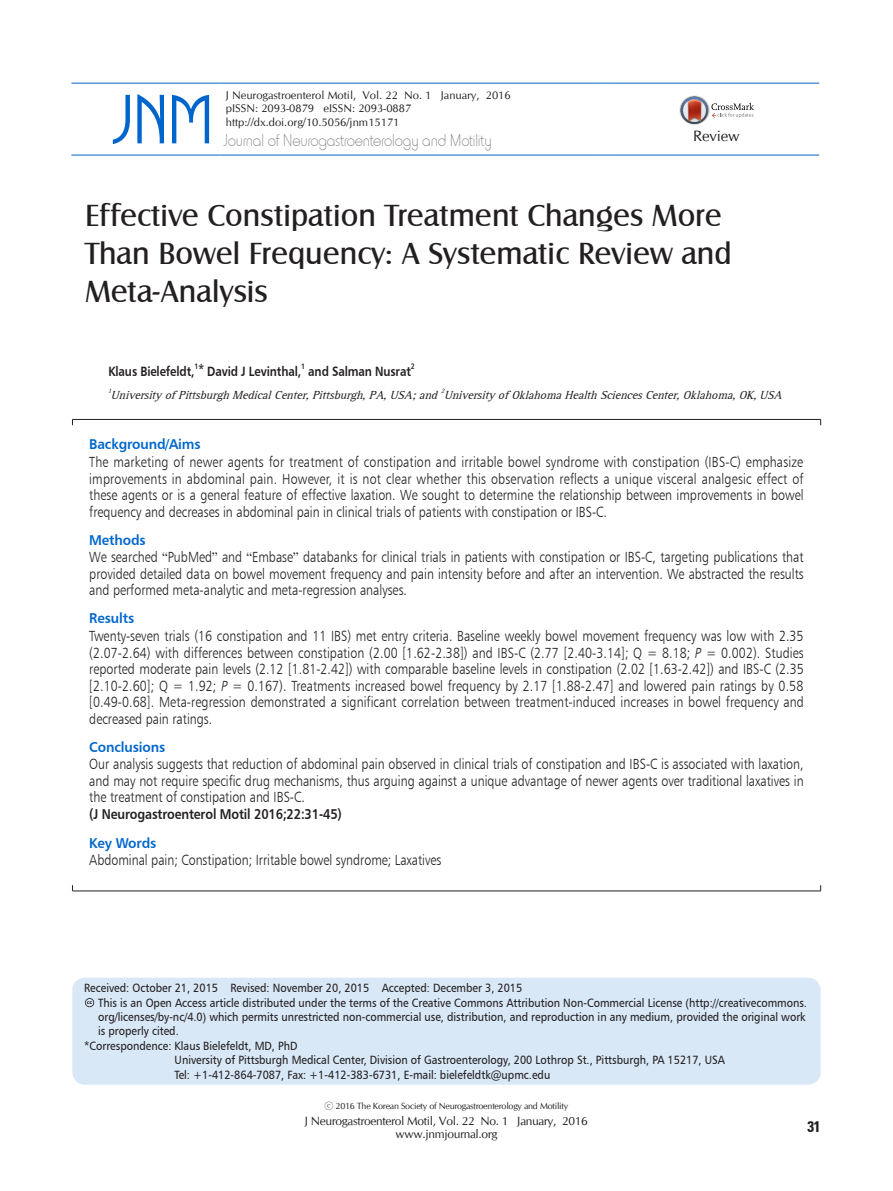
<style>
.page{position:relative;width:893px;height:1191px;background:#fff}
.page>*{position:absolute;margin:0;border:0;box-sizing:border-box;transform-origin:0 0}
.t1{font:500 64.5px "Busorama IT Cby BT";color:#06c}
.t2{font:31.5px/37.8px "Castle T";color:#231f20}
.t3{font:18px "Horatio D Ligh";letter-spacing:-.015em;color:#787878;scale:.9 1}
.t4{font:15.3px "Univeconbol";color:#231f20}
.t5{font:15px "CG Omega";letter-spacing:-.01em;color:#231f20}
.t6{font:14.7px/16.5px "Humanist 777 BT Light B";color:#231f20;text-align:justify;scale:.85 1}
.t7{font:14.25px "Humanist 777 BT Bold B";letter-spacing:-.01em;color:#06c;scale:.95 1}
.t8{font:14.25px "Humanist 777 BT Bold B";letter-spacing:-.01em;color:#231f20;scale:.87 1}
.t9{font:13.5px "Humanist 777 BT Bold B";letter-spacing:-.01em;color:#231f20;scale:.85 1}
.t10{font:12px "Humanist 777 BT Roman B";color:#231f20;scale:.9 1}
.t11{font:italic 12px "Rotisser";color:#231f20}
.t12{font:12px/13.5px "CG Omega";letter-spacing:-.025em;color:#231f20;text-align:center}
.t13{font:11.25px/13.5px "CG Omega";color:#231f20}
.t14{font:9px "CG Omega";letter-spacing:-.025em;color:#231f20}
.t15{font:7.8px "Humanist 777 BT Bold B";color:#231f20;scale:.85 1}
.t16{font:italic 7.05px "Rotisser";color:#231f20}
.s1{font-family:"Times"}
.s2{font-style:italic}
.s3{font-family:"Batang Che"}
</style>
<div class="page">
<hr style="left:72px;top:419px;width:749px;height:1px;background:#231f20">
<hr style="left:72px;top:890px;width:749px;height:1px;background:#231f20">
<div style="left:72px;top:977px;width:749px;height:107px;background:#d9e8f7;border-radius:13px"></div>
<svg style="left:85px;top:998px;width:10px;height:10px"></svg>
<hr style="left:71px;top:83px;width:148px;height:1px;background:#06c">
<hr style="left:71px;top:155px;width:148px;height:1px;background:#06c">
<hr style="left:219px;top:83px;width:378px;height:1px;background:#06c">
<svg style="left:597px;top:83px;width:17px;height:1px"></svg>
<hr style="left:614px;top:83px;width:205px;height:1px;background:#06c">
<hr style="left:614px;top:155px;width:205px;height:1px;background:#06c">
<svg style="left:597px;top:155px;width:17px;height:1px"></svg>
<hr style="left:219px;top:155px;width:378px;height:1px;background:#06c">
<img style="left:679px;top:95px;width:22px;height:30px">
<svg style="left:681px;top:97px;width:73px;height:27px"></svg>
<h1 class="t1" style="left:112px;top:81px;width:102px">JNM</h1>
<p class="t13" style="left:226px;top:89px;width:286px">J Neurogastroenterol Motil, Vol. 22 No. 1 January, 2016 pISSN: 2093-0879 eISSN: 2093-0887 http://dx.doi.org/10.5056/jnm15171</p>
<p class="t3" style="left:224px;top:130px;width:299px">Journal of Neurogastroenterology and Motility</p>
<p class="t5" style="left:693px;top:127px;width:48px">Review</p>
<h2 class="t2" style="left:85px;top:197px;width:648px">Effective Constipation Treatment Changes More<br>Than Bowel Frequency: A Systematic Review and<br>Meta-Analysis</h2>
<p class="t9" style="left:108px;top:362px;width:228px">Klaus Bielefeldt,<sup>1</sup>* David J Levinthal,</p>
<p class="t15" style="left:301px;top:362px;width:6px">1</p>
<p class="t9" style="left:308px;top:362px;width:122px">and Salman Nusrat</p>
<p class="t15" style="left:411px;top:362px;width:6px">2</p>
<p class="t16" style="left:108px;top:387px;width:7px">1</p>
<p class="t11" style="left:111px;top:388px;width:676px">University of Pittsburgh Medical Center, Pittsburgh, PA, USA; and University of Oklahoma Health Sciences Center, Oklahoma, OK, USA</p>
<p class="t16" style="left:441px;top:387px;width:7px">2</p>
<p class="t7" style="left:89px;top:435px;width:119px">Background/Aims</p>
<p class="t6" style="left:89px;top:453px;width:842px">The marketing of newer agents for treatment of constipation and irritable bowel syndrome with constipation (IBS-C) emphasize improvements in abdominal pain. However, it is not clear whether this observation reflects a unique visceral analgesic effect of these agents or is a general feature of effective laxation. We sought to determine the relationship between improvements in bowel frequency and decreases in abdominal pain in clinical trials of patients with constipation or IBS-C.</p>
<p class="t7" style="left:89px;top:530px;width:61px">Methods</p>
<p class="t6" style="left:89px;top:548px;width:842px">We searched <span class="s1">“</span>PubMed<span class="s1">”</span> and <span class="s1">“</span>Embase<span class="s1">”</span> databanks for clinical trials in patients with constipation or IBS-C, targeting publications that provided detailed data on bowel movement frequency and pain intensity before and after an intervention. We abstracted the results and performed meta-analytic and meta-regression analyses.</p>
<p class="t7" style="left:89px;top:609px;width:49px">Results</p>
<p class="t6" style="left:89px;top:627px;width:842px">Twenty-seven trials (16 constipation and 11 IBS) met entry criteria. Baseline weekly bowel movement frequency was low with 2.35 (2.07-2.64) with differences between constipation (2.00 [1.62-2.38]) and IBS-C (2.77 [2.40-3.14]; Q = 8.18; <span class="s2">P</span> = 0.002). Studies reported moderate pain levels (2.12 [1.81-2.42]) with comparable baseline levels in constipation (2.02 [1.63-2.42]) and IBS-C (2.35 [2.10-2.60]; Q = 1.92; <span class="s2">P</span> = 0.167). Treatments increased bowel frequency by 2.17 [1.88-2.47] and lowered pain ratings by 0.58 [0.49-0.68]. Meta-regression demonstrated a significant correlation between treatment-induced increases in bowel frequency and decreased pain ratings.</p>
<p class="t7" style="left:89px;top:737px;width:81px">Conclusions</p>
<p class="t6" style="left:89px;top:755px;width:842px">Our analysis suggests that reduction of abdominal pain observed in clinical trials of constipation and IBS-C is associated with laxation, and may not require specific drug mechanisms, thus arguing against a unique advantage of newer agents over traditional laxatives in the treatment of constipation and IBS-C.</p>
<p class="t8" style="left:89px;top:804px;width:292px">(J Neurogastroenterol Motil 2016;22:31-45)</p>
<p class="t7" style="left:89px;top:833px;width:72px">Key Words</p>
<p class="t6" style="left:89px;top:851px;width:416px">Abdominal pain; Constipation; Irritable bowel syndrome; Laxatives</p>
<p class="t10" style="left:84px;top:980px;width:488px">Received: October 21, 2015 Revised: November 20, 2015 Accepted: December 3, 2015</p>
<p class="t10" style="left:98px;top:995px;width:789px">This is an Open Access article distributed under the terms of the Creative Commons Attribution Non-Commercial License (http://creativecommons.</p>
<p class="t10" style="left:98px;top:1009px;width:788px">org/licenses/by-nc/4.0) which permits unrestricted non-commercial use, distribution, and reproduction in any medium, provided the original work</p>
<p class="t10" style="left:98px;top:1023px;width:91px">is properly cited.</p>
<p class="t10" style="left:84px;top:1038px;width:239px">*Correspondence: Klaus Bielefeldt, MD, PhD</p>
<p class="t10" style="left:175px;top:1052px;width:613px">University of Pittsburgh Medical Center, Division of Gastroenterology, 200 Lothrop St., Pittsburgh, PA 15217, USA</p>
<p class="t10" style="left:175px;top:1067px;width:419px">Tel: +1-412-864-7087, Fax: +1-412-383-6731, E-mail: bielefeldtk@upmc.edu</p>
<p class="t14" style="left:325px;top:1100px;width:245px"><span class="s3">ⓒ</span> 2016 The Korean Society of Neurogastroenterology and Motility</p>
<p class="t12" style="left:305px;top:1114px;width:285px">J Neurogastroenterol Motil, Vol. 22 No. 1 January, 2016 www.jnmjournal.org</p>
<p class="t4" style="left:807px;top:1117px;width:15px">31</p>
</div>
